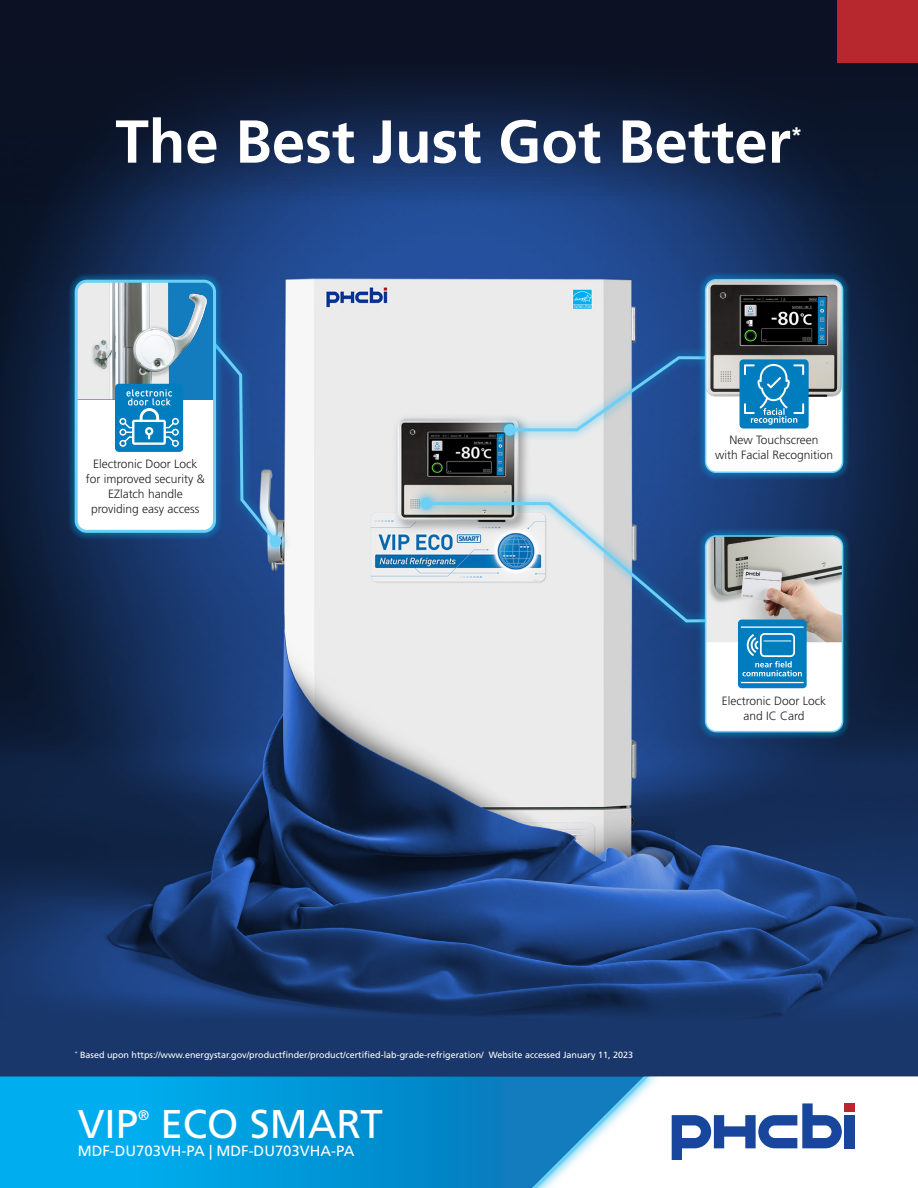
<style>
.page{position:relative;width:918px;height:1188px;background:#fff}
.page>*{position:absolute;margin:0;border:0;box-sizing:border-box;transform-origin:0 0}
.t1{font:700 60.45px "Frutiger LT Std";color:#fff}
.t2{font:40.2px "Frutiger LT Std";color:#fff}
.t3{font:700 21px "Frutiger LT Std";color:#fff}
.t4{font:14.85px "Frutiger LT Std";color:#fff}
.t5{font:13.95px "Frutiger LT Std";color:#fff}
.t6{font:300 12px/15px "Frutiger LT Std";color:#231f20;text-align:center}
.t7{font:9px "Frutiger LT Std";color:#fff}
</style>
<div class="page">
<svg style="left:0;top:1076px;width:658px;height:112px;background:#1ba1dc"></svg>
<div style="left:0;top:0;width:838px;height:63px;background:#0c1224"></div>
<svg style="left:672px;top:1103px;width:170px;height:57px"></svg>
<div style="left:845px;top:1115px;width:10px;height:33px;background:#18469d"></div>
<div style="left:845px;top:1104px;width:10px;height:8px;background:#b7282e"></div>
<div style="left:838px;top:0;width:80px;height:63px;background:#b7282e"></div>
<img style="left:0;top:63px;width:918px;height:931px">
<div style="left:0;top:994px;width:918px;height:82px;background:#19376a"></div>
<div style="left:495px;top:346px;width:260px;height:99px;background:#00aeef;opacity:.75"></div>
<div style="left:504px;top:424px;width:12px;height:12px;background:#6bcff6;border-radius:50%"></div>
<div style="left:199px;top:328px;width:92px;height:229px;background:#00aeef;opacity:.75"></div>
<svg style="left:204px;top:333px;width:76px;height:212px;background:#2d5b9c"></svg>
<div style="left:270px;top:535px;width:12px;height:12px;background:#6bcff6;border-radius:50%"></div>
<div style="left:411px;top:489px;width:330px;height:143px;background:#00aeef;opacity:.75"></div>
<div style="left:420px;top:498px;width:12px;height:12px;background:#6bcff6;border-radius:50%"></div>
<div style="left:68px;top:273px;width:155px;height:267px;background:#00aeef;opacity:.75"></div>
<div style="left:76px;top:281px;width:139px;height:250px;background:#fff;border-radius:11px"></div>
<div style="left:76px;top:281px;width:139px;height:118px;background:#127cbf"></div>
<img style="left:76px;top:281px;width:131px;height:118px">
<div style="left:75px;top:280px;width:141px;height:253px;border:3px solid #6bcff6;border-radius:11px"></div>
<svg style="left:115px;top:384px;width:68px;height:68px;background:#2d94c9"></svg>
<div style="left:698px;top:273px;width:152px;height:207px;background:#00aeef;opacity:.75"></div>
<div style="left:706px;top:280px;width:137px;height:192px;background:#fff;border-radius:11px"></div>
<img style="left:706px;top:280px;width:136px;height:117px">
<div style="left:705px;top:279px;width:138px;height:194px;border:2px solid #6bcff6;border-radius:11px"></div>
<svg style="left:507px;top:355px;width:302px;height:78px;background:#89aecc"></svg>
<div style="left:698px;top:529px;width:152px;height:210px;background:#00aeef;opacity:.75"></div>
<div style="left:706px;top:536px;width:137px;height:196px;background:#fff;border-radius:11px"></div>
<img style="left:807px;top:536px;width:36px;height:106px">
<div style="left:705px;top:535px;width:138px;height:197px;border:2px solid #6bcff6;border-radius:11px"></div>
<svg style="left:423px;top:501px;width:384px;height:187px;background:#9bb0c5"></svg>
<p class="t1" style="left:115px;top:106px;width:677px">The Best Just Got Better</p>
<p class="t3" style="left:791px;top:122px;width:13px">*</p>
<p class="t6" style="left:86px;top:457px;width:121px">Electronic Door Lock for improved security &amp;<br>EZlatch handle providing easy access</p>
<p class="t6" style="left:715px;top:433px;width:120px">New Touchscreen<br>with Facial Recognition</p>
<p class="t6" style="left:722px;top:694px;width:106px">Electronic Door Lock and IC Card</p>
<p class="t7" style="left:75px;top:1050px;width:560px"><sup>*</sup> Based upon https://www.energystar.gov/productfinder/product/certified-lab-grade-refrigeration/ Website accessed January 11, 2023</p>
<p class="t2" style="left:78px;top:1101px;width:62px">VIP</p>
<p class="t5" style="left:138px;top:1107px;width:13px">®</p>
<p class="t2" style="left:160px;top:1101px;width:224px">ECO SMART</p>
<p class="t4" style="left:78px;top:1142px;width:278px">MDF-DU703VH-PA | MDF-DU703VHA-PA</p>
</div>
